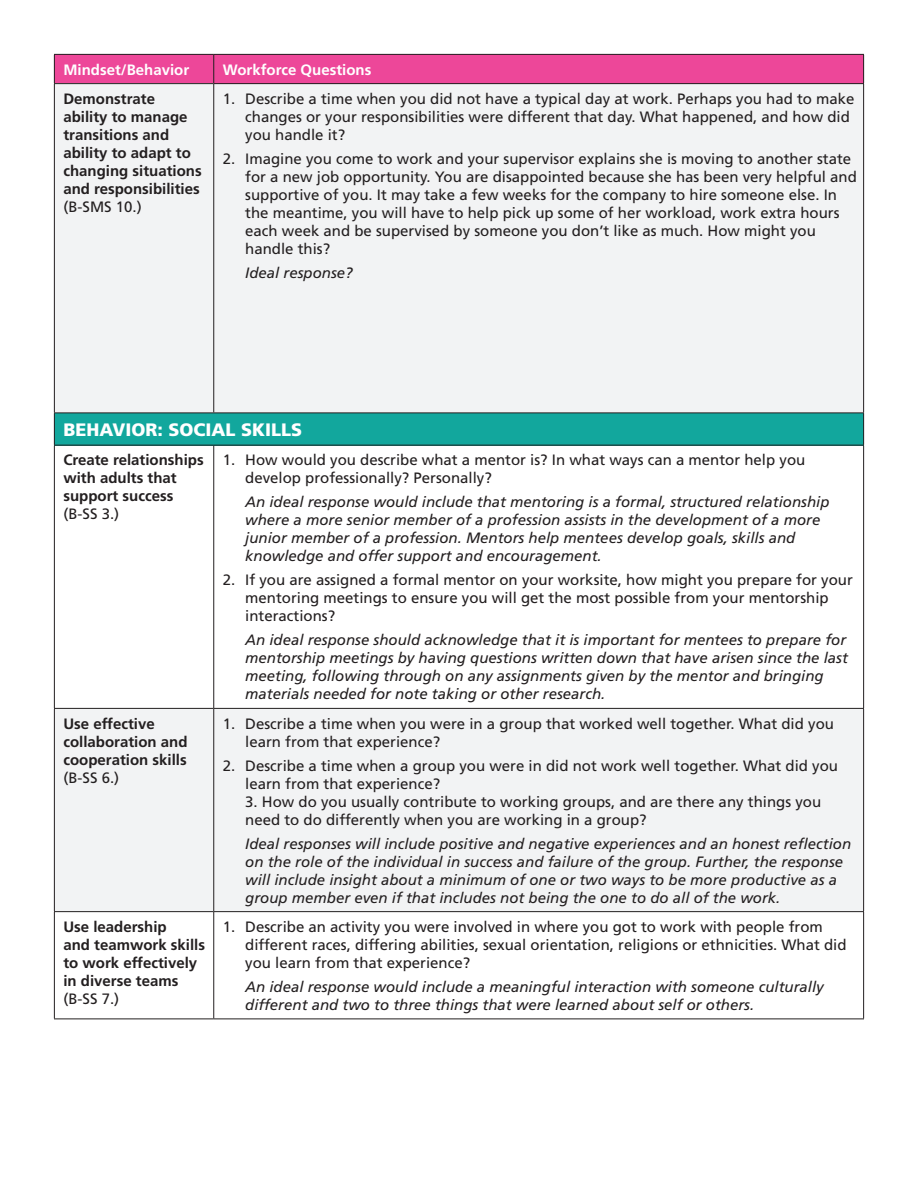
<style>
.page{position:relative;width:918px;height:1188px;background:#fff}
.page>*{position:absolute;margin:0;border:0;box-sizing:border-box;transform-origin:0 0}
.t1{font:900 18px "Frutiger";color:#fff}
.t2{font:15px/18px "Frutiger";color:#231f20}
.t3{font:italic 15px/18px "Frutiger";color:#231f20}
.t4{font:700 15px/18px "Frutiger";color:#231f20}
.t5{font:700 15px "Frutiger";color:#fff}
.s1{font-weight:400}
</style>
<div class="page">
<div style="left:214px;top:84px;width:650px;height:329px;background:#f2f3f4"></div>
<div style="left:214px;top:708px;width:650px;height:204px;background:#f2f3f4"></div>
<div style="left:54px;top:54px;width:160px;height:30px;background:#ed4799"></div>
<div style="left:214px;top:54px;width:650px;height:30px;background:#ed4799"></div>
<div style="left:54px;top:84px;width:160px;height:329px;background:#f2f3f4"></div>
<div style="left:54px;top:708px;width:160px;height:204px;background:#f2f3f4"></div>
<div style="left:54px;top:413px;width:810px;height:32px;background:#12a79d"></div>
<hr style="left:54px;top:54px;width:160px;height:1px;background:#231f20">
<svg style="left:54px;top:55px;width:1px;height:28px"></svg>
<hr style="left:214px;top:54px;width:650px;height:1px;background:#231f20">
<svg style="left:213px;top:55px;width:1px;height:28px"></svg>
<svg style="left:863px;top:55px;width:1px;height:28px"></svg>
<hr style="left:54px;top:83px;width:160px;height:1px;background:#231f20">
<hr style="left:54px;top:84px;width:1px;height:328px;background:#231f20">
<hr style="left:214px;top:83px;width:650px;height:1px;background:#231f20">
<hr style="left:213px;top:84px;width:1px;height:328px;background:#231f20">
<hr style="left:863px;top:84px;width:1px;height:328px;background:#231f20">
<hr style="left:54px;top:412px;width:160px;height:1px;background:#231f20">
<hr style="left:54px;top:413px;width:1px;height:32px;background:#231f20">
<hr style="left:214px;top:412px;width:650px;height:1px;background:#231f20">
<hr style="left:863px;top:413px;width:1px;height:32px;background:#231f20">
<hr style="left:54px;top:445px;width:160px;height:1px;background:#231f20">
<hr style="left:54px;top:446px;width:1px;height:262px;background:#231f20">
<hr style="left:214px;top:445px;width:650px;height:1px;background:#231f20">
<hr style="left:213px;top:446px;width:1px;height:262px;background:#231f20">
<hr style="left:863px;top:446px;width:1px;height:262px;background:#231f20">
<hr style="left:54px;top:708px;width:160px;height:1px;background:#231f20">
<hr style="left:54px;top:709px;width:1px;height:202px;background:#231f20">
<hr style="left:214px;top:708px;width:650px;height:1px;background:#231f20">
<hr style="left:213px;top:709px;width:1px;height:202px;background:#231f20">
<hr style="left:863px;top:709px;width:1px;height:202px;background:#231f20">
<hr style="left:54px;top:911px;width:160px;height:1px;background:#231f20">
<hr style="left:54px;top:912px;width:1px;height:107px;background:#231f20">
<hr style="left:214px;top:911px;width:650px;height:1px;background:#231f20">
<hr style="left:213px;top:912px;width:1px;height:107px;background:#231f20">
<hr style="left:863px;top:912px;width:1px;height:107px;background:#231f20">
<hr style="left:54px;top:1019px;width:160px;height:1px;background:#231f20">
<hr style="left:214px;top:1019px;width:650px;height:1px;background:#231f20">
<p class="t5" style="left:63px;top:61px;width:127px">Mindset/Behavior</p>
<p class="t5" style="left:223px;top:61px;width:150px">Workforce Questions</p>
<p class="t4" style="left:63px;top:90px;width:93px">Demonstrate</p>
<p class="t2" style="left:223px;top:90px;width:633px">1. Describe a time when you did not have a typical day at work. Perhaps you had to make</p>
<p class="t4" style="left:63px;top:108px;width:126px">ability to manage</p>
<p class="t2" style="left:245px;top:108px;width:606px">changes or your responsibilities were different that day. What happened, and how did</p>
<p class="t4" style="left:63px;top:126px;width:107px">transitions and</p>
<p class="t2" style="left:245px;top:126px;width:102px">you handle it?</p>
<p class="t4" style="left:63px;top:144px;width:129px">ability to adapt to</p>
<p class="t2" style="left:223px;top:150px;width:630px">2. Imagine you come to work and your supervisor explains she is moving to another state</p>
<p class="t4" style="left:63px;top:162px;width:140px">changing situations</p>
<p class="t2" style="left:245px;top:168px;width:613px">for a new job opportunity. You are disappointed because she has been very helpful and</p>
<p class="t4" style="left:63px;top:180px;width:138px">and responsibilities</p>
<p class="t2" style="left:245px;top:186px;width:593px">supportive of you. It may take a few weeks for the company to hire someone else. In</p>
<p class="t2" style="left:63px;top:198px;width:80px">(B-SMS 10.)</p>
<p class="t2" style="left:245px;top:204px;width:596px">the meantime, you will have to help pick up some of her workload, work extra hours each week and be supervised by someone you don’t like as much. How might you handle this?</p>
<p class="t3" style="left:245px;top:264px;width:109px">Ideal response?</p>
<p class="t1" style="left:63px;top:419px;width:240px">BEHAVIOR: SOCIAL SKILLS</p>
<p class="t4" style="left:63px;top:451px;width:142px">Create relationships with adults that support success <span class="s1">(B-SS 3.)</span></p>
<p class="t2" style="left:245px;top:451px;width:562px;text-indent:-22px">1. How would you describe what a mentor is? In what ways can a mentor help you develop professionally? Personally?</p>
<p class="t3" style="left:245px;top:493px;width:586px">An ideal response would include that mentoring is a formal, structured relationship where a more senior member of a profession assists in the development of a more junior member of a profession. Mentors help mentees develop goals, skills and knowledge and offer support and encouragement.</p>
<p class="t2" style="left:245px;top:571px;width:609px;text-indent:-22px">2. If you are assigned a formal mentor on your worksite, how might you prepare for your mentoring meetings to ensure you will get the most possible from your mentorship interactions?</p>
<p class="t3" style="left:245px;top:631px;width:604px">An ideal response should acknowledge that it is important for mentees to prepare for mentorship meetings by having questions written down that have arisen since the last meeting, following through on any assignments given by the mentor and bringing materials needed for note taking or other research.</p>
<p class="t4" style="left:63px;top:714px;width:93px">Use effective</p>
<p class="t2" style="left:223px;top:714px;width:613px">1. Describe a time when you were in a group that worked well together. What did you</p>
<p class="t4" style="left:63px;top:732px;width:126px">collaboration and</p>
<p class="t2" style="left:245px;top:732px;width:197px">learn from that experience?</p>
<p class="t4" style="left:63px;top:750px;width:125px">cooperation skills</p>
<p class="t2" style="left:223px;top:756px;width:617px">2. Describe a time when a group you were in did not work well together. What did you</p>
<p class="t2" style="left:63px;top:768px;width:57px">(B-SS 6.)</p>
<p class="t2" style="left:245px;top:774px;width:197px">learn from that experience?</p>
<p class="t2" style="left:245px;top:792px;width:577px">3. How do you usually contribute to working groups, and are there any things you need to do differently when you are working in a group?</p>
<p class="t3" style="left:245px;top:835px;width:607px">Ideal responses will include positive and negative experiences and an honest refection on the role of the individual in success and failure of the group. Further, the response will include insight about a minimum of one or two ways to be more productive as a group member even if that includes not being the one to do all of the work.</p>
<p class="t4" style="left:63px;top:918px;width:105px">Use leadership</p>
<p class="t2" style="left:223px;top:918px;width:602px">1. Describe an activity you were involved in where you got to work with people from</p>
<p class="t4" style="left:63px;top:936px;width:143px">and teamwork skills</p>
<p class="t2" style="left:245px;top:936px;width:603px">different races, differing abilities, sexual orientation, religions or ethnicities. What did</p>
<p class="t4" style="left:63px;top:954px;width:135px">to work effectively</p>
<p class="t2" style="left:245px;top:954px;width:227px">you learn from that experience?</p>
<p class="t4" style="left:63px;top:972px;width:117px">in diverse teams</p>
<p class="t3" style="left:245px;top:978px;width:580px">An ideal response would include a meaningful interaction with someone culturally</p>
<p class="t2" style="left:63px;top:990px;width:57px">(B-SS 7.)</p>
<p class="t3" style="left:245px;top:996px;width:511px">different and two to three things that were learned about self or others.</p>
</div>
